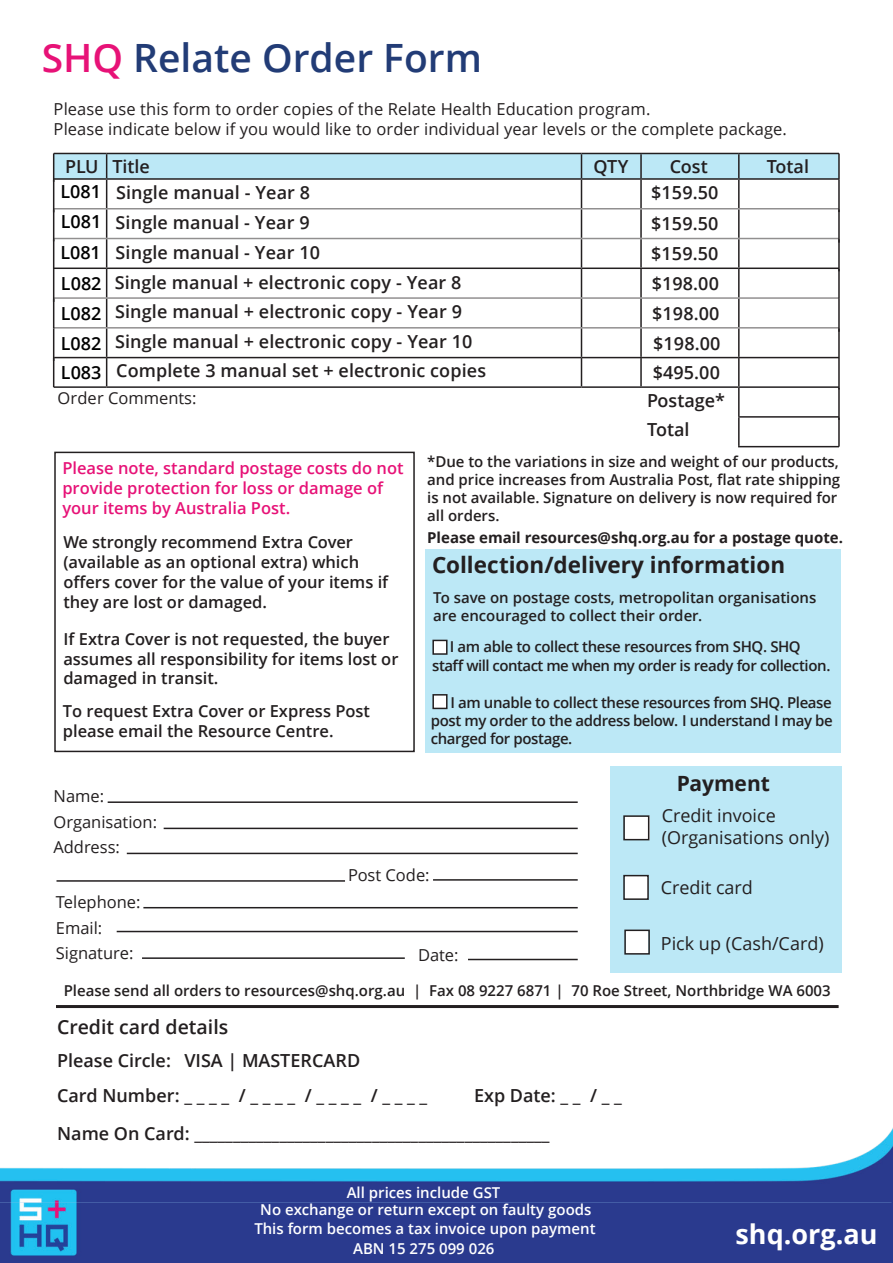
<style>
.page{position:relative;width:893px;height:1263px;background:#fff}
.page>*{position:absolute;margin:0;border:0;box-sizing:border-box;transform-origin:0 0}
.t1{font:600 39px "Open Sans";color:#223c76}
.t2{font:700 27px "Open Sans";color:#fff}
.t3{font:700 22.5px "Open Sans";color:#231f20}
.t4{font:700 21px "Open Sans";color:#231f20}
.t5{font:600 19.5px "Open Sans";color:#231f20}
.t6{font:600 18px/29.5px "Open Sans";letter-spacing:.005em;color:#231f20}
.t7{font:18px/21.6px "Open Sans";color:#231f20}
.t8{font:600 18px/30.8px "Open Sans";color:#000;text-align:justify}
.t9{font:600 16.5px/19.8px "Open Sans";color:#231f20}
.t10{font:16.5px/25.5px "Open Sans";letter-spacing:.005em;color:#231f20}
.t11{font:600 16.5px/19.8px "Open Sans";color:#e71277}
.t12{font:600 15px/18px "Open Sans";color:#231f20}
.t13{font:600 15px/17px "Open Sans";color:#fff;text-align:center}
.t14{font:600 15px/18px "Open Sans";letter-spacing:-.025em;color:#231f20}
.t15{font:700 15px "Open Sans";color:#231f20}
.s1{color:#e71277}
</style>
<div class="page">
<img style="left:0;top:1128px;width:893px;height:135px">
<hr style="left:838px;top:180px;width:2px;height:32px;background:#231f20">
<hr style="left:838px;top:209px;width:2px;height:34px;background:#231f20">
<hr style="left:838px;top:239px;width:2px;height:32px;background:#231f20">
<hr style="left:838px;top:269px;width:2px;height:30px;background:#231f20">
<hr style="left:838px;top:299px;width:2px;height:33px;background:#231f20">
<hr style="left:838px;top:329px;width:2px;height:29px;background:#231f20">
<hr style="left:838px;top:388px;width:2px;height:32px;background:#231f20">
<hr style="left:738px;top:416px;width:101px;height:2px;background:#231f20">
<hr style="left:838px;top:418px;width:2px;height:29px;background:#231f20">
<hr style="left:738px;top:446px;width:101px;height:1px;background:#231f20">
<hr style="left:54px;top:386px;width:53px;height:2px;background:#231f20">
<hr style="left:107px;top:386px;width:474px;height:2px;background:#231f20">
<hr style="left:581px;top:386px;width:60px;height:2px;background:#231f20">
<hr style="left:738px;top:388px;width:2px;height:28px;background:#231f20">
<hr style="left:738px;top:418px;width:2px;height:28px;background:#231f20">
<hr style="left:838px;top:358px;width:2px;height:31px;background:#231f20">
<hr style="left:641px;top:386px;width:98px;height:2px;background:#231f20">
<hr style="left:739px;top:386px;width:100px;height:2px;background:#231f20">
<svg style="left:53px;top:153px;width:786px;height:234px"></svg>
<hr style="left:581px;top:178px;width:60px;height:2px;background:#231f20">
<hr style="left:641px;top:153px;width:98px;height:1px;background:#231f20">
<hr style="left:640px;top:154px;width:2px;height:24px;background:#231f20">
<hr style="left:641px;top:178px;width:98px;height:2px;background:#231f20">
<hr style="left:739px;top:153px;width:100px;height:1px;background:#231f20">
<hr style="left:738px;top:154px;width:2px;height:24px;background:#231f20">
<hr style="left:838px;top:153px;width:2px;height:27px;background:#231f20">
<hr style="left:739px;top:178px;width:100px;height:2px;background:#231f20">
<hr style="left:108px;top:801px;width:470px;height:2px;background:#231f20">
<hr style="left:164px;top:828px;width:414px;height:1px;background:#231f20">
<hr style="left:127px;top:853px;width:451px;height:1px;background:#231f20">
<hr style="left:143px;top:907px;width:435px;height:1px;background:#231f20">
<hr style="left:142px;top:957px;width:263px;height:2px;background:#231f20">
<hr style="left:433px;top:879px;width:145px;height:2px;background:#231f20">
<hr style="left:56px;top:1005px;width:783px;height:3px;background:#231f20">
<div style="left:610px;top:766px;width:232px;height:206px;background:#bce8f6"></div>
<div style="left:625px;top:816px;width:24px;height:24px;background:#fff"></div>
<div style="left:623px;top:815px;width:26px;height:25px;border:2px solid #231f20"></div>
<div style="left:625px;top:876px;width:23px;height:23px;background:#fff"></div>
<div style="left:623px;top:875px;width:26px;height:25px;border:2px solid #231f20"></div>
<div style="left:627px;top:930px;width:21px;height:24px;background:#fff"></div>
<div style="left:624px;top:929px;width:26px;height:25px;border:2px solid #231f20"></div>
<hr style="left:468px;top:959px;width:110px;height:1px;background:#231f20">
<hr style="left:117px;top:931px;width:461px;height:1px;background:#231f20">
<hr style="left:56px;top:880px;width:289px;height:2px;background:#231f20">
<div style="left:425px;top:550px;width:415px;height:203px;background:#bce8f6"></div>
<div style="left:433px;top:640px;width:14px;height:14px;background:#fff"></div>
<div style="left:432px;top:640px;width:16px;height:15px;border:2px solid #231f20"></div>
<div style="left:433px;top:695px;width:14px;height:13px;background:#fff"></div>
<div style="left:432px;top:694px;width:16px;height:15px;border:2px solid #231f20"></div>
<div style="left:54px;top:452px;width:361px;height:300px;border:2px solid #231f20"></div>
<h1 class="t1" style="left:42px;top:31px;width:442px"><span class="s1">SHQ</span> Relate Order Form</h1>
<p class="t10" style="left:54px;top:98px;width:735px;line-height:19.8px">Please use this form to order copies of the Relate Health Education program.<br>Please indicate below if you would like to order individual year levels or the complete package.</p>
<p class="t6" style="left:65px;top:151px;width:86px">PLU Title</p>
<p class="t6" style="left:594px;top:151px;width:36px">QTY</p>
<p class="t6" style="left:670px;top:151px;width:39px">Cost</p>
<p class="t6" style="left:767px;top:151px;width:44px">Total</p>
<p class="t8" style="left:60px;top:176px;width:43px">L081<br>L081<br>L081<br>L082</p>
<p class="t8" style="left:61px;top:299px;width:42px;line-height:29.4px">L082<br>L082<br>L083</p>
<p class="t6" style="left:116px;top:178px;width:196px">Single manual - Year 8</p>
<p class="t6" style="left:116px;top:208px;width:196px">Single manual - Year 9</p>
<p class="t6" style="left:116px;top:238px;width:206px">Single manual - Year 10</p>
<p class="t6" style="left:115px;top:267px;width:348px">Single manual + electronic copy - Year 8</p>
<p class="t6" style="left:115px;top:296px;width:348px">Single manual + electronic copy - Year 9</p>
<p class="t6" style="left:115px;top:326px;width:359px">Single manual + electronic copy - Year 10</p>
<p class="t6" style="left:116px;top:356px;width:371px">Complete 3 manual set + electronic copies</p>
<p class="t10" style="left:58px;top:385px;width:140px">Order Comments:</p>
<p class="t6" style="left:651px;top:177px;width:69px;line-height:30.5px;text-align:justify">$159.50 $159.50 $159.50</p>
<p class="t6" style="left:652px;top:269px;width:70px;text-align:justify">$198.00 $198.00 $198.00 $495.00</p>
<p class="t6" style="left:647px;top:385px;width:80px">Postage*<br>Total</p>
<p class="t11" style="left:62px;top:458px;width:343px">Please note, standard postage costs do not provide protection for loss or damage of your items by Australia Post.</p>
<p class="t9" style="left:63px;top:532px;width:326px">We strongly recommend Extra Cover (available as an optional extra) which offers cover for the value of your items if they are lost or damaged.</p>
<p class="t9" style="left:63px;top:628px;width:337px">If Extra Cover is not requested, the buyer assumes all responsibility for items lost or damaged in transit.</p>
<p class="t9" style="left:63px;top:701px;width:309px">To request Extra Cover or Express Post please email the Resource Centre.</p>
<p class="t12" style="left:427px;top:452px;width:414px">*Due to the variations in size and weight of our products, and price increases from Australia Post, flat rate shipping is not available. Signature on delivery is now required for all orders.</p>
<p class="t15" style="left:427px;top:527px;width:417px">Please email resources@shq.org.au for a postage quote.</p>
<h3 class="t3" style="left:432px;top:549px;width:354px">Collection/delivery information</h3>
<p class="t12" style="left:433px;top:588px;width:385px">To save on postage costs, metropolitan organisations are encouraged to collect their order.</p>
<p class="t14" style="left:432px;top:638px;width:400px;text-indent:18px">I am able to collect these resources from SHQ. SHQ staff will contact me when my order is ready for collection.</p>
<p class="t12" style="left:431px;top:694px;width:404px;text-align:justify;text-indent:20px">I am unable to collect these resources from SHQ. Please post my order to the address below. I understand I may be charged for postage.</p>
<h3 class="t4" style="left:677px;top:769px;width:95px">Payment</h3>
<p class="t10" style="left:54px;top:783px;width:105px">Name:<br>Organisation:<br>Address:</p>
<p class="t7" style="left:662px;top:804px;width:169px">Credit invoice (Organisations only)</p>
<p class="t7" style="left:661px;top:876px;width:93px">Credit card</p>
<p class="t10" style="left:348px;top:862px;width:83px">Post Code:</p>
<p class="t10" style="left:56px;top:889px;width:86px">Telephone:<br>Email:<br>Signature:</p>
<p class="t7" style="left:661px;top:932px;width:164px">Pick up (Cash/Card)</p>
<p class="t12" style="left:64px;top:981px;width:768px">Please send all orders to resources@shq.org.au | Fax 08 9227 6871 | 70 Roe Street, Northbridge WA 6003</p>
<p class="t10" style="left:418px;top:942px;width:42px">Date:</p>
<h3 class="t5" style="left:57px;top:1013px;width:173px">Credit card details</h3>
<p class="t6" style="left:57px;top:1042px;width:372px;line-height:35.7px">Please Circle: VISA | MASTERCARD<br>Card Number: _ _ _ _ / _ _ _ _ / _ _ _ _ / _ _ _ _</p>
<p class="t6" style="left:57px;top:1077px;width:566px;line-height:37.2px;text-indent:417px">Exp Date: _ _ / _ _<br>Name On Card: ______________________________________________</p>
<p class="t13" style="left:260px;top:1184px;width:333px">All prices include GST<br>No exchange or return except on faulty goods</p>
<p class="t13" style="left:254px;top:1219px;width:343px">This form becomes a tax invoice upon payment</p>
<p class="t13" style="left:353px;top:1240px;width:143px">ABN 15 275 099 026</p>
<h2 class="t2" style="left:735px;top:1215px;width:143px">shq.org.au</h2>
</div>
